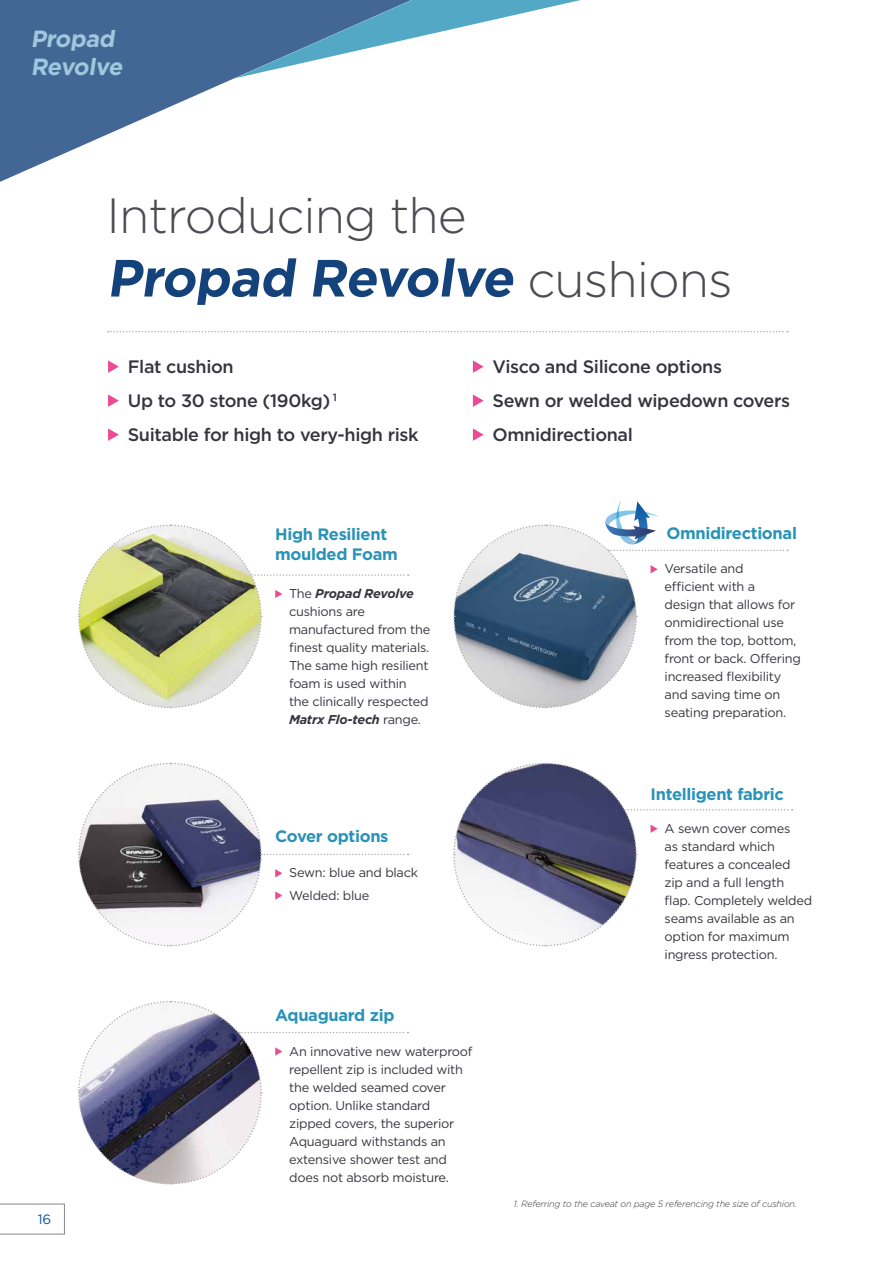
<style>
.page{position:relative;width:893px;height:1263px;background:#fff}
.page>*{position:absolute;margin:0;border:0;box-sizing:border-box;transform-origin:0 0}
.t1{font:700 52.35px "Gotham";color:#14427a}
.t2{font:300 49.35px "Gotham";letter-spacing:-.02em;color:#4d4a51}
.t3{font:700 23.4px/28px "Gotham";color:#a0c7dd}
.t4{font:500 18px/34px "Gotham";letter-spacing:-.02em;color:#35353d}
.t5{font:700 16.5px/19.8px "Gotham";letter-spacing:-.02em;color:#2993b7}
.t6{font:13.5px "Gotham";color:#0755a0}
.t7{font:12.75px/18px "Gotham";letter-spacing:-.02em;color:#35353d}
.t8{font:italic 300 9px "Gotham";letter-spacing:-.02em;color:#35353d}
.s1{font-weight:300;font-size:49.35px;color:#4d4a51}
.s2{font-weight:700;font-style:italic}
</style>
<div class="page">
<svg style="left:0;top:78px;width:236px;height:104px"></svg>
<svg style="left:0;top:0;width:581px;height:78px;fill:#436794"></svg>
<svg style="left:0;top:1204px;width:65px;height:30px"></svg>
<svg style="left:108px;top:331px;width:680px;height:1px"></svg>
<svg style="left:108px;top:360px;width:11px;height:13px"></svg>
<svg style="left:108px;top:394px;width:11px;height:13px"></svg>
<svg style="left:108px;top:428px;width:11px;height:13px"></svg>
<svg style="left:473px;top:360px;width:11px;height:13px"></svg>
<svg style="left:473px;top:394px;width:11px;height:13px"></svg>
<svg style="left:473px;top:428px;width:11px;height:13px"></svg>
<svg style="left:78px;top:524px;width:331px;height:185px"></svg>
<svg style="left:453px;top:762px;width:339px;height:185px"></svg>
<svg style="left:78px;top:1001px;width:330px;height:184px"></svg>
<svg style="left:78px;top:762px;width:331px;height:185px"></svg>
<svg style="left:453px;top:500px;width:335px;height:209px"></svg>
<h3 class="t3" style="left:31px;top:25px;width:98px">Propad<br>Revolve</h3>
<h2 class="t2" style="left:107px;top:184px;width:361px">Introducing the</h2>
<h1 class="t1" style="left:107px;top:243px;width:627px">Propad Revolve <span class="s1">c u s h i o n s</span></h1>
<h3 class="t4" style="left:128px;top:349px;width:292px">Flat cushion<br>Up to 30 stone (190kg) <sup>1<br></sup>Suitable for high to very-high risk</h3>
<h3 class="t4" style="left:493px;top:349px;width:299px">Visco and Silicone options<br>Sewn or welded wipedown covers<br>Omnidirectional</h3>
<p class="t6" style="left:38px;top:1211px;width:15px">16</p>
<p class="t5" style="left:275px;top:524px;width:124px">High Resilient moulded Foam</p>
<p class="t7" style="left:289px;top:584px;width:143px">The <span class="s2">Propad Revolve </span>cushions are manufactured from the finest quality materials.<br>The same high resilient foam is used within<br>the clinically respected<br><span class="s2">Matrx Flo-tech</span> range.</p>
<p class="t5" style="left:275px;top:826px;width:115px">Cover options</p>
<p class="t7" style="left:289px;top:861px;width:130px;line-height:22.2px">Sewn: blue and black<br>Welded: blue</p>
<p class="t5" style="left:275px;top:1005px;width:121px">Aquaguard zip</p>
<p class="t7" style="left:289px;top:1042px;width:185px">An innovative new waterproof repellent zip is included with the welded seamed cover option. Unlike standard zipped covers, the superior<br>Aquaguard withstands an extensive shower test and does not absorb moisture.</p>
<p class="t5" style="left:666px;top:523px;width:132px">Omnidirectional</p>
<p class="t7" style="left:665px;top:560px;width:138px">Versatile and<br>efficient with a<br>design that allows for onmidirectional use from the top, bottom, front or back. Offering increased flexibility and saving time on seating preparation.</p>
<p class="t5" style="left:651px;top:784px;width:135px">Intelligent fabric</p>
<p class="t7" style="left:665px;top:819px;width:149px">A sewn cover comes<br>as standard which features a concealed<br>zip and a full length flap. Completely welded seams available as an option for maximum ingress protection.</p>
<p class="t8" style="left:514px;top:1198px;width:285px">1. Referring to the caveat on page 5 referencing the size of cushion.</p>
</div>
